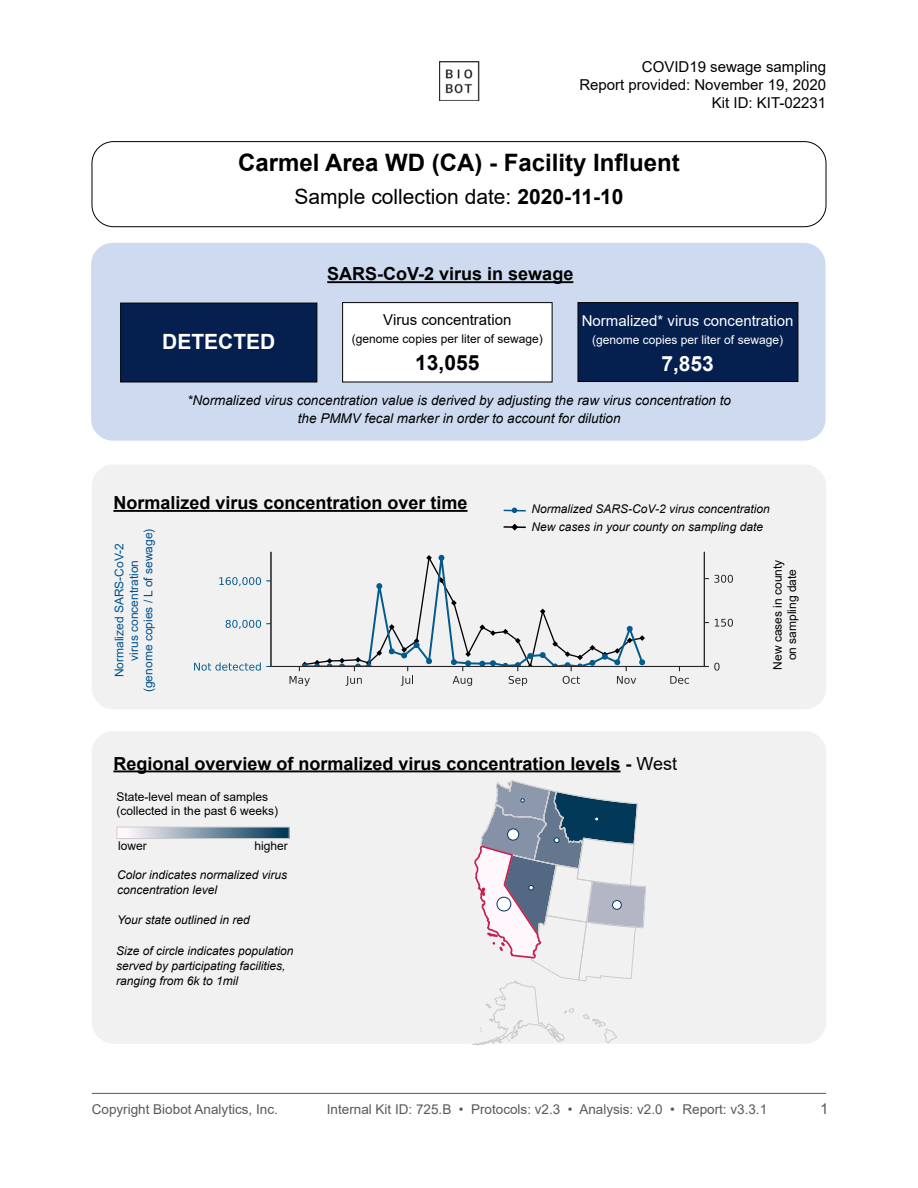
<style>
.page{position:relative;width:918px;height:1188px;background:#fff}
.page>*{position:absolute;margin:0;border:0;box-sizing:border-box;transform-origin:0 0}
.t1{font:700 24px "Arial";color:#000}
.t2{font:21px "Arial";color:#000}
.t3{font:700 21px "Arial";color:#fff}
.t4{font:700 21px "Arial";color:#000}
.t5{font:700 18px "Arial";color:#000}
.t6{font:15px/18px "Arial";color:#000;text-align:right}
.t7{font:15px "Arial";color:#fff}
.t8{font:15px "Arial";color:#58595b}
.t9{font:italic 13.5px/18px "Arial";color:#000101;text-align:center}
.t10{font:13.5px "Arial";color:#58595b}
.t11{font:italic 12px/15px "Arial";color:#000101}
.t12{font:12px/14.4px "Arial";color:#000}
.t13{font:12px/14.4px "Arial";color:#00528c;text-align:center}
.t14{font:12px "Arial";color:#fff}
.s1{font-weight:700}
.s2{font-weight:400}
</style>
<div class="page">
<img style="left:439px;top:61px;width:40px;height:40px">
<hr style="left:92px;top:1093px;width:734px;height:1px;background:#58595b">
<div style="left:92px;top:731px;width:734px;height:313px;background:#f1f1f2;border-radius:22px"></div>
<div style="left:92px;top:141px;width:734px;height:86px;border:1px solid #000;border-radius:22px"></div>
<div style="left:91px;top:243px;width:735px;height:198px;background:#cddaf0;border-radius:22px"></div>
<hr style="left:327px;top:281px;width:246px;height:2px;background:#000">
<hr style="left:113px;top:770px;width:508px;height:2px;background:#000">
<svg style="left:119px;top:829px;width:168px;height:8px"></svg>
<div style="left:117px;top:827px;width:172px;height:12px;border:1px solid #ccc"></div>
<div style="left:92px;top:464px;width:734px;height:245px;background:#f1f1f2;border-radius:22px"></div>
<hr style="left:113px;top:510px;width:354px;height:2px;background:#000">
<hr style="left:504px;top:510px;width:22px;height:2px;background:#005a8d">
<svg style="left:512px;top:508px;width:5px;height:5px"></svg>
<hr style="left:504px;top:526px;width:22px;height:2px;background:#000">
<svg style="left:704px;top:663px;width:16px;height:8px"></svg>
<svg style="left:715px;top:619px;width:18px;height:8px"></svg>
<svg style="left:705px;top:575px;width:28px;height:8px"></svg>
<svg style="left:670px;top:667px;width:19px;height:17px"></svg>
<svg style="left:194px;top:662px;width:77px;height:9px"></svg>
<svg style="left:226px;top:620px;width:44px;height:9px"></svg>
<svg style="left:219px;top:577px;width:51px;height:9px"></svg>
<svg style="left:290px;top:554px;width:356px;height:132px"></svg>
<hr style="left:270px;top:552px;width:1px;height:114px;background:#262626">
<hr style="left:704px;top:552px;width:1px;height:114px;background:#262626">
<hr style="left:271px;top:666px;width:433px;height:1px;background:#262626">
<svg style="left:472px;top:780px;width:174px;height:266px"></svg>
<svg style="left:511px;top:524px;width:7px;height:7px"></svg>
<div style="left:578px;top:302px;width:220px;height:80px;background:#051f4f;border:1px solid #000101"></div>
<div style="left:120px;top:303px;width:197px;height:79px;background:#051f4f;border:1px solid #000101"></div>
<div style="left:343px;top:303px;width:209px;height:79px;background:#fff"></div>
<div style="left:342px;top:302px;width:210px;height:80px;border:1px solid #000101"></div>
<p class="t6" style="left:579px;top:58px;width:248px">COVID19 sewage sampling<br>Report provided: November 19, 2020<br>Kit ID: KIT-02231</p>
<h1 class="t1" style="left:238px;top:145px;width:443px">Carmel Area WD (CA) - Facility Influent</h1>
<h2 class="t2" style="left:294px;top:182px;width:331px">Sample collection date: <span class="s1">2020-11-10</span></h2>
<h2 class="t3" style="left:162px;top:327px;width:115px">DETECTED</h2>
<h3 class="t5" style="left:327px;top:261px;width:248px">SARS-CoV-2 virus in sewage</h3>
<p class="t6" style="left:383px;top:311px;width:130px">Virus concentration</p>
<p class="t12" style="left:352px;top:332px;width:192px">(genome copies per liter of sewage)</p>
<h2 class="t4" style="left:415px;top:348px;width:66px">13,055</h2>
<p class="t7" style="left:582px;top:310px;width:213px">Normalized* virus concentration</p>
<p class="t14" style="left:592px;top:331px;width:192px">(genome copies per liter of sewage)</p>
<h2 class="t3" style="left:661px;top:349px;width:54px">7,853</h2>
<p class="t9" style="left:187px;top:392px;width:545px">*Normalized virus concentration value is derived by adjusting the raw virus concentration to the PMMV fecal marker in order to account for dilution</p>
<h3 class="t5" style="left:113px;top:490px;width:356px">Normalized virus concentration over time</h3>
<p class="t13" style="left:112px;top:692px;width:165px;rotate:-90deg">Normalized SARS-CoV-2<br>virus concentration<br>(genome copies / L of sewage)</p>
<p class="t11" style="left:532px;top:500px;width:240px;line-height:18px">Normalized SARS-CoV-2 virus concentration<br>New cases in your county on sampling date</p>
<p class="t12" style="left:770px;top:670px;width:112px;text-align:center;rotate:-90deg">New cases in county on sampling date</p>
<h3 class="t5" style="left:113px;top:751px;width:565px">Regional overview of normalized virus concentration levels - <span class="s2">West</span></h3>
<p class="t12" style="left:117px;top:790px;width:163px">State-level mean of samples (collected in the past 6 weeks)</p>
<p class="t12" style="left:118px;top:839px;width:30px">lower</p>
<p class="t12" style="left:254px;top:838px;width:35px">higher</p>
<p class="t11" style="left:117px;top:867px;width:172px">Color indicates normalized virus concentration level</p>
<p class="t11" style="left:117px;top:912px;width:134px">Your state outlined in red</p>
<p class="t11" style="left:116px;top:944px;width:179px">Size of circle indicates population served by participating facilities, ranging from 6k to 1mil</p>
<p class="t10" style="left:92px;top:1100px;width:188px">Copyright Biobot Analytics, Inc.</p>
<p class="t10" style="left:327px;top:1100px;width:442px">Internal Kit ID: 725.B • Protocols: v2.3 • Analysis: v2.0 • Report: v3.3.1</p>
<p class="t8" style="left:820px;top:1099px;width:10px">1</p>
</div>
